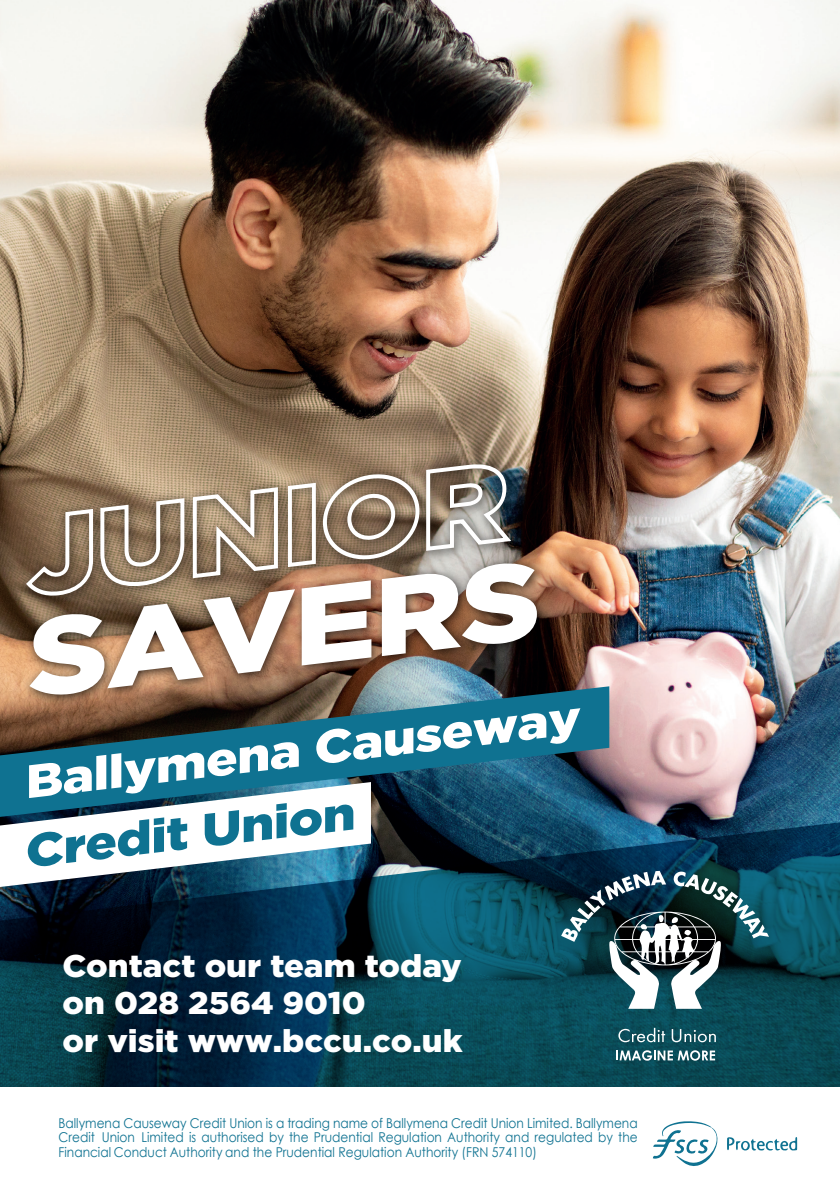
<style>
.page{position:relative;width:840px;height:1191px;background:#fff}
.page>*{position:absolute;margin:0;border:0;box-sizing:border-box;transform-origin:0 0}
.t1{font:900 109.2px "Gotham";color:#fff;scale:1.13 1}
.t2{font:900 46.4px "Gotham";color:#fff;scale:1.14 1}
.t3{font:900 46.4px "Gotham";color:#0f7291;scale:1.14 1}
.t4{font:900 31.4px/37.6px "Gotham";color:#fff;scale:1.05 1}
.t5{font:13.6px/14.6px "Century Gothic";color:#0f7291;text-align:justify;scale:.9 1}
</style>
<div class="page">
<img style="left:0;top:0;width:839px;height:795px">
<svg style="left:0;top:795px;width:839px;height:292px;background:#0a3b4e"></svg>
<svg style="left:653px;top:1121px;width:64px;height:45px"></svg>
<svg style="left:727px;top:1137px;width:69px;height:14px"></svg>
<svg style="left:0;top:686px;width:609px;height:140px;background:#185e78"></svg>
<svg style="left:0;top:782px;width:371px;height:109px"></svg>
<svg style="left:618px;top:1027px;width:46px;height:15px"></svg>
<svg style="left:671px;top:1029px;width:44px;height:13px"></svg>
<svg style="left:561px;top:871px;width:207px;height:137px"></svg>
<svg style="left:616px;top:1050px;width:98px;height:10px"></svg>
<img style="left:14px;top:428px;width:541px;height:305px">
<svg style="left:23px;top:485px;width:257px;height:116px;background:#99856f"></svg>
<svg style="left:286px;top:457px;width:229px;height:112px;background:#998b7c"></svg>
<h1 class="t1" style="left:16px;top:597px;width:458px;rotate:-7deg">SAVERS</h1>
<h2 class="t2" style="left:21px;top:757px;width:491px;rotate:-7deg">Ballymena Causeway</h2>
<h2 class="t3" style="left:21px;top:825px;width:293px;rotate:-7deg">Credit Union</h2>
<h3 class="t4" style="left:62px;top:946px;width:382px">Contact our team today on 028 2564 9010<br>or visit www.bccu.co.uk</h3>
<p class="t5" style="left:58px;top:1115px;width:644px">Ballymena Causeway Credit Union is a trading name of Ballymena Credit Union Limited. Ballymena Credit Union Limited is authorised by the Prudential Regulation Authority and regulated by the Financial Conduct Authority and the Prudential Regulation Authority (FRN 574110)</p>
</div>
